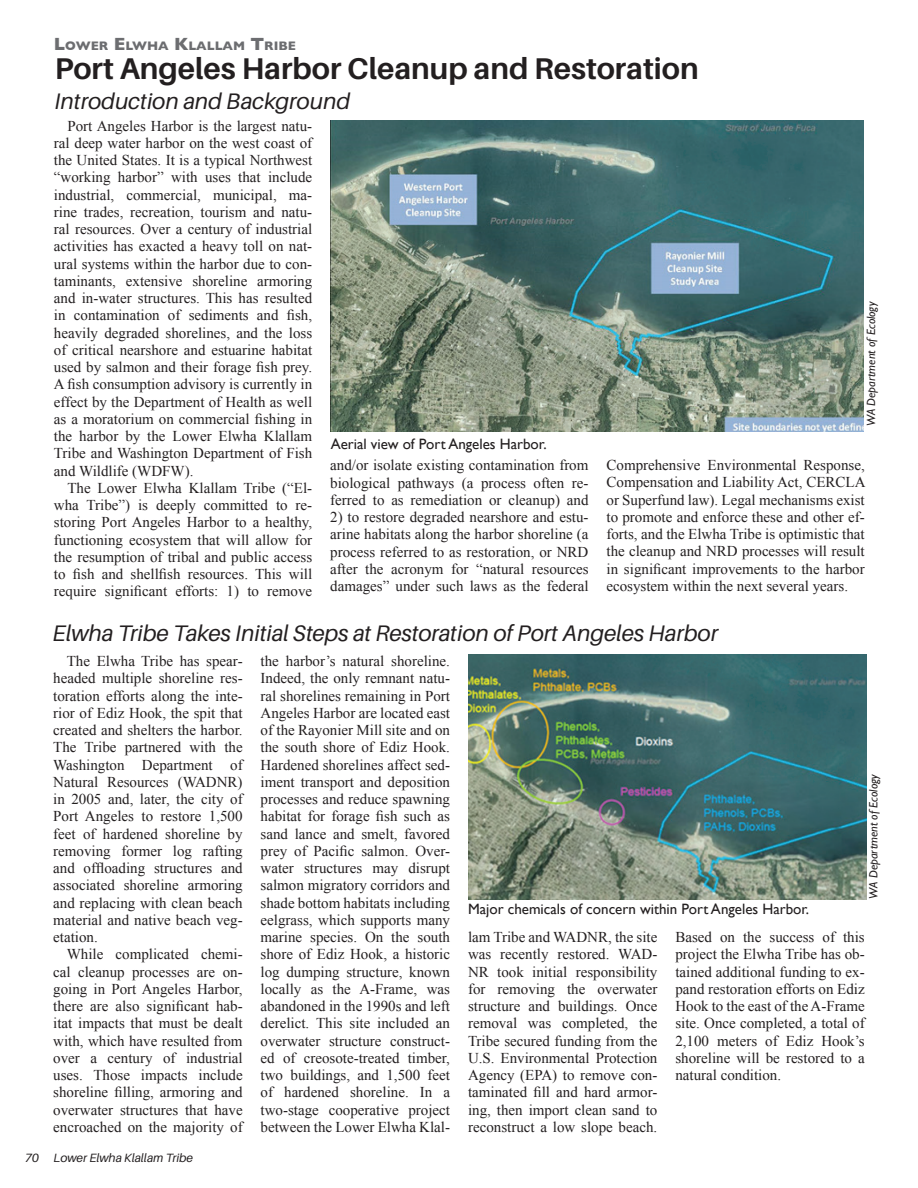
<style>
.page{position:relative;width:918px;height:1188px;background:#fff}
.page>*{position:absolute;margin:0;border:0;box-sizing:border-box;transform-origin:0 0}
.t1{font:700 30px "Aileron";color:#231f20}
.t2{font:italic 22.5px "Aileron";color:#231f20}
.t3{font:15px/17.2px "Times New Roman";color:#231f20;text-align:justify}
.t4{font:15px "Gill Sans";color:#231f20}
.t5{font:700 12.6px "Gill Sans";color:#6c6d70}
.t6{font:italic 12px "Gill Sans";color:#231f20}
.t7{font:italic 12px "Aileron";color:#231f20}
.s1{font-size:18px}
</style>
<div class="page">
<img style="left:331px;top:120px;width:533px;height:311px">
<img style="left:468px;top:654px;width:399px;height:246px">
<p class="t5" style="left:54px;top:38px;width:244px"><span class="s1">L</span>OWER <span class="s1">E</span> LWHA <span class="s1">K</span>LALLAM <span class="s1">T</span>RIBE</p>
<h1 class="t1" style="left:55px;top:52px;width:645px">Port Angeles Harbor Cleanup and Restoration</h1>
<h2 class="t2" style="left:55px;top:88px;width:297px">Introduction and Background</h2>
<p class="t3" style="left:54px;top:117px;width:260px;text-indent:14px">Port Angeles Harbor is the largest natu&shy;ral deep water harbor on the west coast of the United States. It is a typical Northwest “working harbor” with uses that include industrial, commercial, municipal, ma&shy;rine trades, recreation, tourism and natu&shy;ral resources. Over a century of industrial activities has exacted a heavy toll on nat&shy;ural systems within the harbor due to con&shy;taminants, extensive shoreline armoring and in-water structures. This has resulted in contamination of sediments and fish, heavily degraded shorelines, and the loss of critical nearshore and estuarine habitat used by salmon and their forage fish prey.<br>A fish consumption advisory is currently in effect by the Department of Health as well as a moratorium on commercial fishing in the harbor by the Lower Elwha Klallam Tribe and Washington Department of Fish and Wildlife (WDFW).</p>
<p class="t3" style="left:54px;top:479px;width:260px;text-indent:14px">The Lower Elwha Klallam Tribe (“El&shy;wha Tribe”) is deeply committed to re&shy;storing Port Angeles Harbor to a healthy, functioning ecosystem that will allow for the resumption of tribal and public access to fish and shellfish resources. This will require significant efforts: 1) to remove</p>
<p class="t4" style="left:331px;top:435px;width:217px">Aerial view of Port Angeles Harbor.</p>
<p class="t3" style="left:330px;top:456px;width:260px">and/or isolate existing contamination from biological pathways (a process often re&shy;ferred to as remediation or cleanup) and</p>
<p class="t3" style="left:330px;top:508px;width:260px">2) to restore degraded nearshore and estu&shy;arine habitats along the harbor shoreline (a process referred to as restoration, or NRD after the acronym for “natural resources damages” under such laws as the federal</p>
<p class="t6" style="left:864px;top:426px;width:126px;rotate:-90deg">WA Department of Ecology</p>
<p class="t3" style="left:607px;top:456px;width:261px">Comprehensive Environmental Response, Compensation and Liability Act, CERCLA or Superfund law). Legal mechanisms exist to promote and enforce these and other ef&shy;forts, and the Elwha Tribe is optimistic that the cleanup and NRD processes will result in significant improvements to the harbor ecosystem within the next several years.</p>
<h2 class="t2" style="left:53px;top:621px;width:667px">Elwha Tribe Takes Initial Steps at Restoration of Port Angeles Harbor</h2>
<p class="t3" style="left:53px;top:652px;width:191px;text-indent:14px">The Elwha Tribe has spear&shy;headed multiple shoreline res&shy;toration efforts along the inte&shy;rior of Ediz Hook, the spit that created and shelters the harbor.<br>The Tribe partnered with the Washington Department of Natural Resources (WADNR) in 2005 and, later, the city of Port Angeles to restore 1,500 feet of hardened shoreline by removing former log rafting and offloading structures and associated shoreline armoring and replacing with clean beach material and native beach veg&shy;etation.</p>
<p class="t3" style="left:53px;top:946px;width:191px;text-indent:14px">While complicated chemi&shy;cal cleanup processes are on&shy;going in Port Angeles Harbor, there are also significant hab&shy;itat impacts that must be dealt with, which have resulted from over a century of industrial uses. Those impacts include shoreline filling, armoring and overwater structures that have encroached on the majority of</p>
<p class="t7" style="left:25px;top:1152px;width:169px">70 Lower Elwha Klallam Tribe</p>
<p class="t3" style="left:261px;top:652px;width:191px">the harbor’s natural shoreline.<br>Indeed, the only remnant natu&shy;ral shorelines remaining in Port Angeles Harbor are located east of the Rayonier Mill site and on the south shore of Ediz Hook.<br>Hardened shorelines affect sed&shy;iment transport and deposition processes and reduce spawning habitat for forage fish such as sand lance and smelt, favored prey of Pacific salmon. Over&shy;water structures may disrupt salmon migratory corridors and shade bottom habitats including eelgrass, which supports many marine species. On the south shore of Ediz Hook, a historic log dumping structure, known locally as the A-Frame, was abandoned in the 1990s and left derelict. This site included an overwater structure construct&shy;ed of creosote-treated timber, two buildings, and 1,500 feet of hardened shoreline. In a two-stage cooperative project between the Lower Elwha Klal-</p>
<p class="t4" style="left:468px;top:900px;width:343px">Major chemicals of concern within Port Angeles Harbor.</p>
<p class="t6" style="left:867px;top:899px;width:126px;rotate:-90deg">WA Department of Ecology</p>
<p class="t3" style="left:468px;top:928px;width:191px">lam Tribe and WADNR, the site was recently restored. WAD-NR took initial responsibility for removing the overwater structure and buildings. Once removal was completed, the Tribe secured funding from the U.S. Environmental Protection Agency (EPA) to remove con&shy;taminated fill and hard armor&shy;ing, then import clean sand to reconstruct a low slope beach.</p>
<p class="t3" style="left:675px;top:928px;width:191px">Based on the success of this project the Elwha Tribe has ob&shy;tained additional funding to ex&shy;pand restoration efforts on Ediz Hook to the east of the A-Frame site. Once completed, a total of 2,100 meters of Ediz Hook’s shoreline will be restored to a natural condition.</p>
</div>
